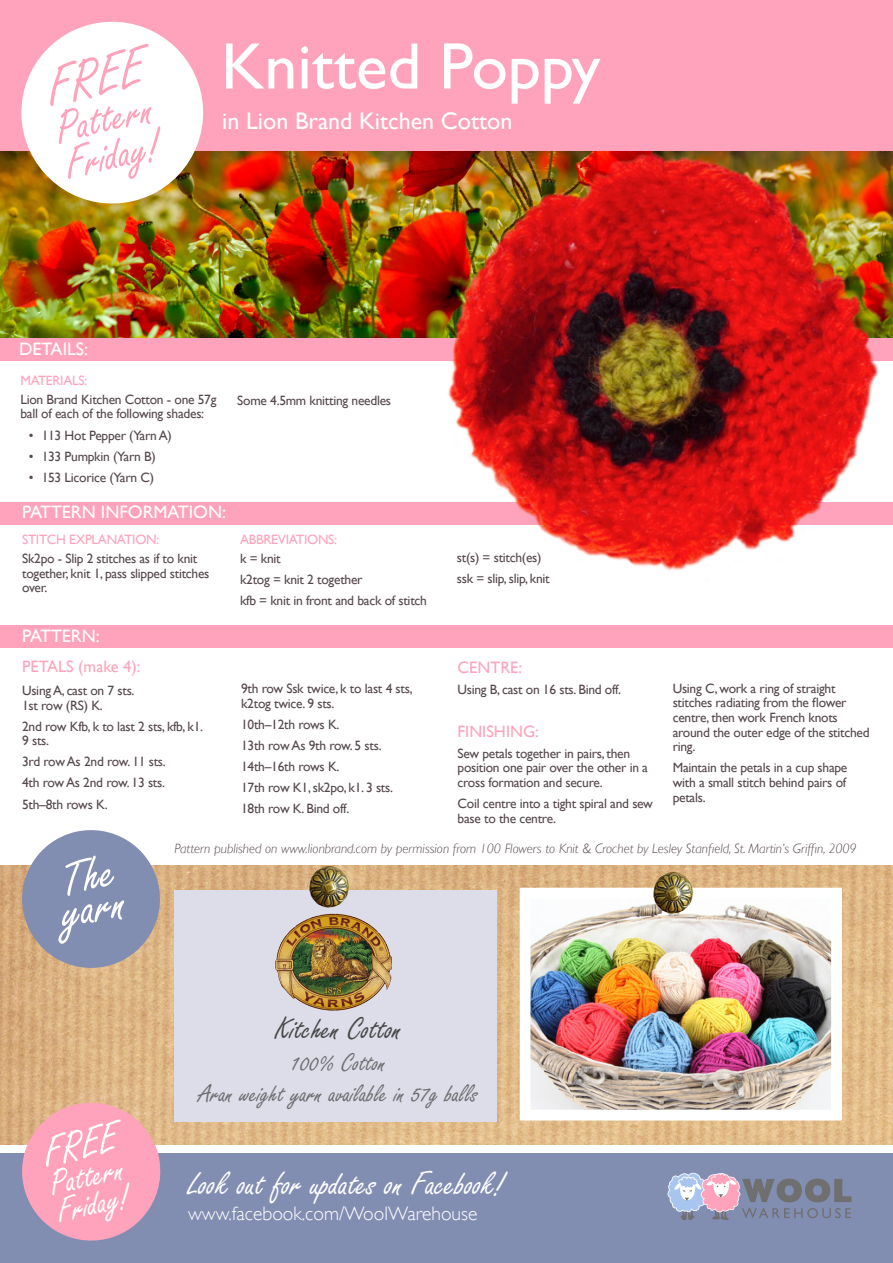
<style>
.page{position:relative;width:893px;height:1263px;background:#fff}
.page>*{position:absolute;margin:0;border:0;box-sizing:border-box;transform-origin:0 0}
.t1{font:66px "Gill Sans";color:#fff}
.t2{font:59.85px "Freestyle Script";color:#fea3bb}
.t3{font:55.5px "Freestyle Script";color:#fff}
.t4{font:49.05px/37.5px "Freestyle Script";color:#fea3bb}
.t5{font:45.45px "Freestyle Script";color:#fff}
.t6{font:37.2px/28.3px "Freestyle Script";color:#fff}
.t7{font:36px "Freestyle Script";color:#fff}
.t8{font:33px "Freestyle Script";color:#48484a}
.t9{font:27px/31.2px "Freestyle Script";color:#6d6e71;text-align:center}
.t10{font:24px "Gill Sans";color:#fff}
.t11{font:300 19.5px "Gill Sans";color:#fff}
.t12{font:18px "Gill Sans";color:#fff}
.t13{font:16.5px "Gill Sans";color:#fea3bb}
.t14{font:13.5px/14.7px "Gill Sans";letter-spacing:-.02em;color:#56484c}
.t15{font:italic 300 13.5px "Gill Sans";color:#56484c}
.t16{font:13.5px "Gill Sans";letter-spacing:-.02em;color:#fea3bb}
</style>
<div class="page">
<div style="left:0;top:1153px;width:893px;height:110px;background:#828db2"></div>
<svg style="left:668px;top:1173px;width:183px;height:47px"></svg>
<img style="left:0;top:151px;width:893px;height:187px">
<div style="left:0;top:0;width:893px;height:151px;background:#fea3bb"></div>
<svg style="left:12px;top:21px;width:200px;height:191px"></svg>
<img style="left:0;top:865px;width:893px;height:279px">
<img style="left:532px;top:900px;width:298px;height:208px">
<img style="left:653px;top:867px;width:42px;height:48px">
<div style="left:174px;top:890px;width:323px;height:231px;background:#dcdde8"></div>
<img style="left:309px;top:865px;width:43px;height:43px">
<svg style="left:15px;top:1095px;width:152px;height:146px"></svg>
<div style="left:0;top:338px;width:893px;height:23px;background:#fea3bb"></div>
<img style="left:275px;top:913px;width:116px;height:98px">
<div style="left:0;top:502px;width:893px;height:23px;background:#fea3bb"></div>
<div style="left:0;top:625px;width:893px;height:23px;background:#fea3bb"></div>
<img style="left:437px;top:151px;width:445px;height:419px">
<svg style="left:15px;top:830px;width:152px;height:145px"></svg>
<h2 class="t2" style="left:40px;top:58px;width:99px;rotate:-13deg">FREE</h2>
<h3 class="t4" style="left:52px;top:113px;width:101px;rotate:-13deg">Pattern<br>Friday!</h3>
<h3 class="t10" style="left:222px;top:106px;width:292px">in Lion Brand Kitchen Cotton</h3>
<h1 class="t1" style="left:221px;top:27px;width:381px">Knitted Poppy</h1>
<h3 class="t12" style="left:19px;top:338px;width:71px">DETAILS:</h3>
<p class="t16" style="left:20px;top:372px;width:68px">MATERIALS:</p>
<p class="t14" style="left:20px;top:392px;width:198px">Lion Brand Kitchen Cotton - one 57g ball of each of the following shades:</p>
<p class="t14" style="left:29px;top:427px;width:144px">• 113 Hot Pepper (Yarn A)</p>
<p class="t14" style="left:29px;top:449px;width:128px">• 133 Pumpkin (Yarn B)</p>
<p class="t14" style="left:29px;top:470px;width:127px">• 153 Licorice (Yarn C)</p>
<h3 class="t12" style="left:22px;top:502px;width:205px">PATTERN INFORMATION:</h3>
<p class="t16" style="left:22px;top:532px;width:139px">STITCH EXPLANATION:</p>
<p class="t14" style="left:22px;top:551px;width:189px">Sk2po - Slip 2 stitches as if to knit together, knit 1, pass slipped stitches over.</p>
<h3 class="t12" style="left:22px;top:625px;width:79px">PATTERN:</h3>
<p class="t13" style="left:22px;top:656px;width:120px">PETALS (make 4):</p>
<p class="t14" style="left:22px;top:683px;width:114px">Using A, cast on 7 sts.<br>1st row (RS) K.</p>
<p class="t14" style="left:22px;top:718px;width:182px">2nd row Kfb, k to last 2 sts, kfb, k1.<br>9 sts.</p>
<p class="t14" style="left:22px;top:751px;width:145px;line-height:21px;text-align:justify">3rd row As 2nd row. 11 sts.<br>4th row As 2nd row. 13 sts.<br>5th–8th rows K.</p>
<p class="t14" style="left:237px;top:393px;width:155px">Some 4.5mm knitting needles</p>
<p class="t16" style="left:240px;top:532px;width:99px">ABBREVIATIONS:</p>
<p class="t14" style="left:240px;top:548px;width:188px;line-height:21px">k = knit<br>k2tog = knit 2 together<br>kfb = knit in front and back of stitch</p>
<p class="t14" style="left:457px;top:547px;width:94px;line-height:21px">st(s) = stitch(es) ssk = slip, slip, knit</p>
<p class="t14" style="left:241px;top:681px;width:173px">9th row Ssk twice, k to last 4 sts, k2tog twice. 9 sts.</p>
<p class="t14" style="left:241px;top:713px;width:153px;line-height:21px">10th–12th rows K.<br>13th row As 9th row. 5 sts.<br>14th–16th rows K.<br>17th row K1, sk2po, k1. 3 sts.<br>18th row K. Bind off.</p>
<p class="t13" style="left:458px;top:657px;width:66px">CENTRE:</p>
<p class="t14" style="left:458px;top:682px;width:165px">Using B, cast on 16 sts. Bind off.</p>
<p class="t13" style="left:458px;top:721px;width:83px">FINISHING:</p>
<p class="t14" style="left:458px;top:745px;width:192px">Sew petals together in pairs, then position one pair over the other in a cross formation and secure.</p>
<p class="t14" style="left:458px;top:796px;width:197px">Coil centre into a tight spiral and sew base to the centre.</p>
<p class="t14" style="left:673px;top:680px;width:198px">Using C, work a ring of straight stitches radiating from the flower centre, then work French knots around the outer edge of the stitched ring.</p>
<p class="t14" style="left:673px;top:760px;width:176px;text-align:justify">Maintain the petals in a cup shape with a small stitch behind pairs of petals.</p>
<h3 class="t3" style="left:57px;top:882px;width:66px;rotate:-10deg">yarn</h3>
<h3 class="t5" style="left:38px;top:1130px;width:75px;rotate:-13deg">FREE</h3>
<h3 class="t6" style="left:47px;top:1172px;width:77px;rotate:-13deg">Pattern<br>Friday!</h3>
<p class="t15" style="left:174px;top:841px;width:684px">Pattern published on www.lionbrand.com by permission from 100 Flowers to Knit &amp; Crochet by Lesley Stanfield, St. Martin’s Griffin, 2009</p>
<h3 class="t8" style="left:275px;top:1011px;width:128px">Kitchen Cotton</h3>
<h3 class="t9" style="left:199px;top:1048px;width:281px">100% Cotton<br>Aran weight yarn available in 57g balls</h3>
<h3 class="t7" style="left:188px;top:1164px;width:317px">Look out for updates on Facebook!</h3>
<h3 class="t11" style="left:188px;top:1202px;width:291px">www.facebook.com/WoolWarehouse</h3>
</div>
